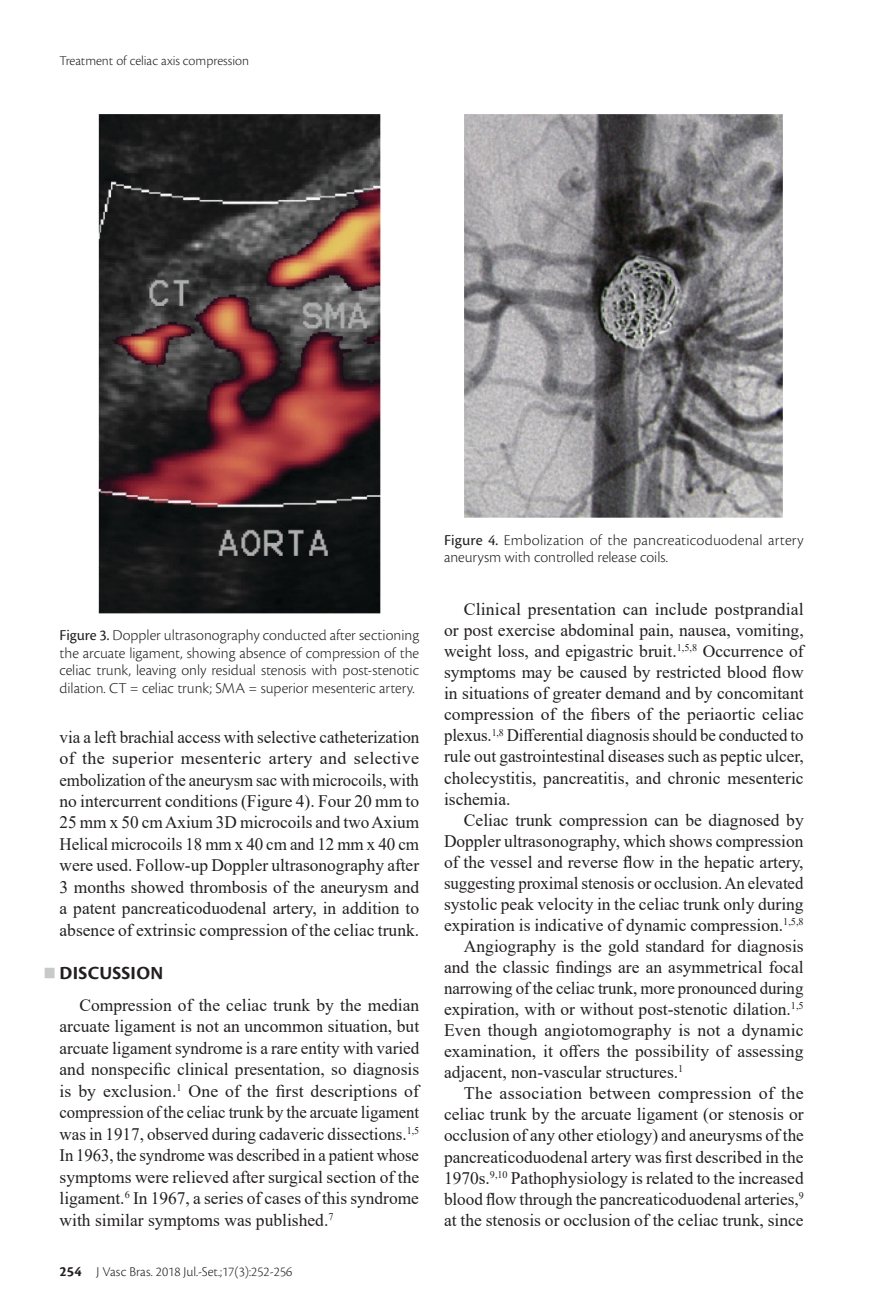
<style>
.page{position:relative;width:893px;height:1315px;background:#fff}
.page>*{position:absolute;margin:0;border:0;box-sizing:border-box;transform-origin:0 0}
.Heading1{font:700 19.25px "Cronos Pro";letter-spacing:.015em;color:#231f20}
.Paragraph{font:17.5px/21px "Times New Roman";color:#231f20;text-align:justify}
.FigureCaption{font:300 15.75px/17.5px "Cronos Pro";color:#231f20}
.t1{font:300 14px "Cronos Pro";color:#231f20}
.s1{font-weight:400}
.s2{font-weight:700;font-size:14.88px;color:#fff}
.s3{font-weight:700;font-size:14.88px}
</style>
<div class="page">
<div style="left:45px;top:967px;width:10px;height:11px;background:#c7c9cb"></div>
<img style="left:465px;top:114px;width:318px;height:404px">
<img style="left:98px;top:114px;width:283px;height:499px">
<p class="t1" style="left:60px;top:53px;width:191px">Treatment of celiac axis compression</p>
<p class="FigureCaption" style="left:60px;top:626px;width:361px;text-align:justify"><span class="s1">Figure 3.</span> Doppler ultrasonography conducted after sectioning the arcuate ligament, showing absence of compression of the celiac trunk, leaving only residual stenosis with post-stenotic dilation. CT = celiac trunk; SMA = superior mesenteric artery.</p>
<p class="Paragraph" style="left:60px;top:725px;width:361px;line-height:21.5px">via a left brachial access with selective catheterization of the superior mesenteric artery and selective embolization of the aneurysm sac with microcoils, with no intercurrent conditions (Figure 4). Four 20 mm to 25 mm x 50 cm Axium 3D microcoils and two Axium Helical microcoils 18 mm x 40 cm and 12 mm x 40 cm were used. Follow-up Doppler ultrasonography after 3 months showed thrombosis of the aneurysm and a patent pancreaticoduodenal artery, in addition to absence of extrinsic compression of the celiac trunk.</p>
<p class="Heading1" style="left:60px;top:962px;width:105px">DISCUSSION</p>
<p class="Paragraph" style="left:60px;top:993px;width:361px;line-height:21.5px;text-indent:20px">Compression of the celiac trunk by the median arcuate ligament is not an uncommon situation, but arcuate ligament syndrome is a rare entity with varied and nonspecific clinical presentation, so diagnosis is by exclusion.<sup>1</sup> One of the first descriptions of compression of the celiac trunk by the arcuate ligament was in 1917, observed during cadaveric dissections.<sup>1,5<br></sup>In 1963, the syndrome was described in a patient whose symptoms were relieved after surgical section of the ligament.<sup>6</sup> In 1967, a series of cases of this syndrome with similar symptoms was published.<sup>7</sup></p>
<p class="t1" style="left:23px;top:1263px;width:271px"><span class="s2">254/256</span><span class="s3">254</span> J Vasc Bras. 2018 Jul.-Set.;17(3):252-256</p>
<p class="FigureCaption" style="left:444px;top:531px;width:361px"><span class="s1">Figure 4.</span> Embolization of the pancreaticoduodenal artery aneurysm with controlled release coils.</p>
<p class="Paragraph" style="left:444px;top:598px;width:361px;text-indent:20px">Clinical presentation can include postprandial or post exercise abdominal pain, nausea, vomiting, weight loss, and epigastric bruit.<sup>1,5,8</sup> Occurrence of symptoms may be caused by restricted blood flow in situations of greater demand and by concomitant compression of the fibers of the periaortic celiac plexus.<sup>1,8</sup> Differential diagnosis should be conducted to rule out gastrointestinal diseases such as peptic ulcer, cholecystitis, pancreatitis, and chronic mesenteric ischemia.</p>
<p class="Paragraph" style="left:444px;top:808px;width:361px;text-indent:20px">Celiac trunk compression can be diagnosed by Doppler ultrasonography, which shows compression of the vessel and reverse flow in the hepatic artery, suggesting proximal stenosis or occlusion. An elevated systolic peak velocity in the celiac trunk only during expiration is indicative of dynamic compression.<sup>1,5,8</sup></p>
<p class="Paragraph" style="left:444px;top:935px;width:361px;text-indent:20px">Angiography is the gold standard for diagnosis and the classic findings are an asymmetrical focal narrowing of the celiac trunk, more pronounced during expiration, with or without post-stenotic dilation.<sup>1,5<br></sup>Even though angiotomography is not a dynamic examination, it offers the possibility of assessing adjacent, non-vascular structures.<sup>1</sup></p>
<p class="Paragraph" style="left:444px;top:1082px;width:361px;text-indent:20px">The association between compression of the celiac trunk by the arcuate ligament (or stenosis or occlusion of any other etiology) and aneurysms of the pancreaticoduodenal artery was first described in the 1970s.<sup>9,10</sup> Pathophysiology is related to the increased blood flow through the pancreaticoduodenal arteries,<sup>9 </sup>at the stenosis or occlusion of the celiac trunk, since</p>
</div>
